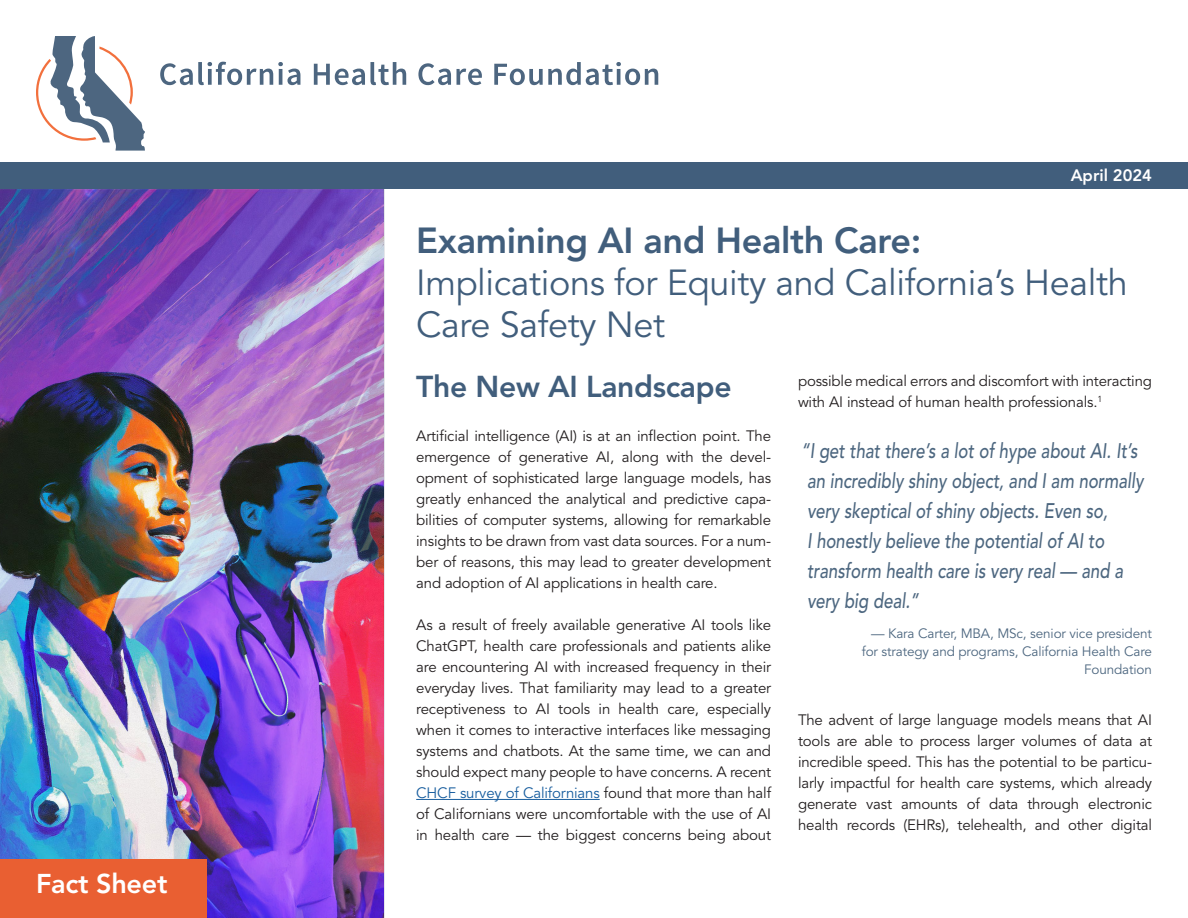
<style>
.page{position:relative;width:1188px;height:918px;background:#fff}
.page>*{position:absolute;margin:0;border:0;box-sizing:border-box;transform-origin:0 0}
.cover-title{font:36px/42px "Avenir LT Std";letter-spacing:-.01em;color:#415e7c}
.Head_A{font:800 30px "Avenir LT Std";letter-spacing:-.01em;color:#415e7c}
.cover-series_name{font:800 27px "Avenir LT Std";letter-spacing:-.01em;color:#fff}
.quote{font:italic 500 21px/30px "Avenir LT Std";color:#4d6780;scale:.8 1}
.cover-date{font:800 16.5px "Avenir LT Std";color:#fff}
.body_text__base{font:15px/21px "Avenir LT Std";letter-spacing:-.01em;color:#231f20;text-align:justify}
.quote-author{font:13.5px/18px "Avenir LT Std";letter-spacing:-.01em;color:#4d6780;text-align:right}
.s1{font-weight:800}
.s2{color:#175d9e}
</style>
<div class="page">
<img style="left:0;top:189px;width:384px;height:729px">
<svg style="left:36px;top:36px;width:109px;height:115px"></svg>
<svg style="left:160px;top:62px;width:140px;height:23px"></svg>
<svg style="left:314px;top:62px;width:92px;height:23px"></svg>
<svg style="left:418px;top:63px;width:33px;height:22px"></svg>
<svg style="left:457px;top:69px;width:25px;height:16px"></svg>
<svg style="left:494px;top:62px;width:164px;height:23px"></svg>
<div style="left:0;top:860px;width:207px;height:58px;background:#e95f32"></div>
<div style="left:0;top:162px;width:1188px;height:27px;background:#415e7c"></div>
<hr style="left:416px;top:799px;width:184px;height:1px;background:#175d9e">
<p class="cover-series_name" style="left:36px;top:868px;width:133px">Fact Sheet</p>
<p class="cover-date" style="left:1071px;top:166px;width:83px">April 2024</p>
<p class="cover-title" style="left:416px;top:221px;width:713px"><span class="s1">Examining AI and Health Care:<br></span>Implications for Equity and California’s Health<br>Care Safety Net</p>
<p class="Head_A" style="left:416px;top:369px;width:317px">The New AI Landscape</p>
<p class="body_text__base" style="left:416px;top:426px;width:356px">Artificial intelligence (AI) is at an inflection point. The emergence of generative AI, along with the devel&shy;opment of sophisticated large language models, has greatly enhanced the analytical and predictive capa&shy;bilities of computer systems, allowing for remarkable insights to be drawn from vast data sources. For a num&shy;ber of reasons, this may lead to greater development and adoption of AI applications in health care.</p>
<p class="body_text__base" style="left:416px;top:615px;width:356px">As a result of freely available generative AI tools like ChatGPT, health care professionals and patients alike are encountering AI with increased frequency in their everyday lives. That familiarity may lead to a greater receptiveness to AI tools in health care, especially when it comes to interactive interfaces like messaging systems and chatbots. At the same time, we can and should expect many people to have concerns. A recent <span class="s2">CHCF survey of Californians</span> found that more than half of Californians were uncomfortable with the use of AI in health care — the biggest concerns being about</p>
<p class="body_text__base" style="left:798px;top:371px;width:356px">possible medical errors and discomfort with interacting with AI instead of human health professionals.<sup>1</sup></p>
<p class="quote" style="left:801px;top:436px;width:430px">“I get that there’s a lot of hype about AI. It’s an incredibly shiny object, and I am normally very skeptical of shiny objects. Even so,<br>I honestly believe the potential of AI to transform health care is very real — and a very big deal.”</p>
<p class="quote-author" style="left:862px;top:625px;width:292px">— Kara Carter, MBA, MSc, senior vice president for strategy and programs, California Health Care<br>Foundation</p>
<p class="body_text__base" style="left:798px;top:710px;width:356px">The advent of large language models means that AI tools are able to process larger volumes of data at incredible speed. This has the potential to be particu&shy;larly impactful for health care systems, which already generate vast amounts of data through electronic health records (EHRs), telehealth, and other digital</p>
</div>
